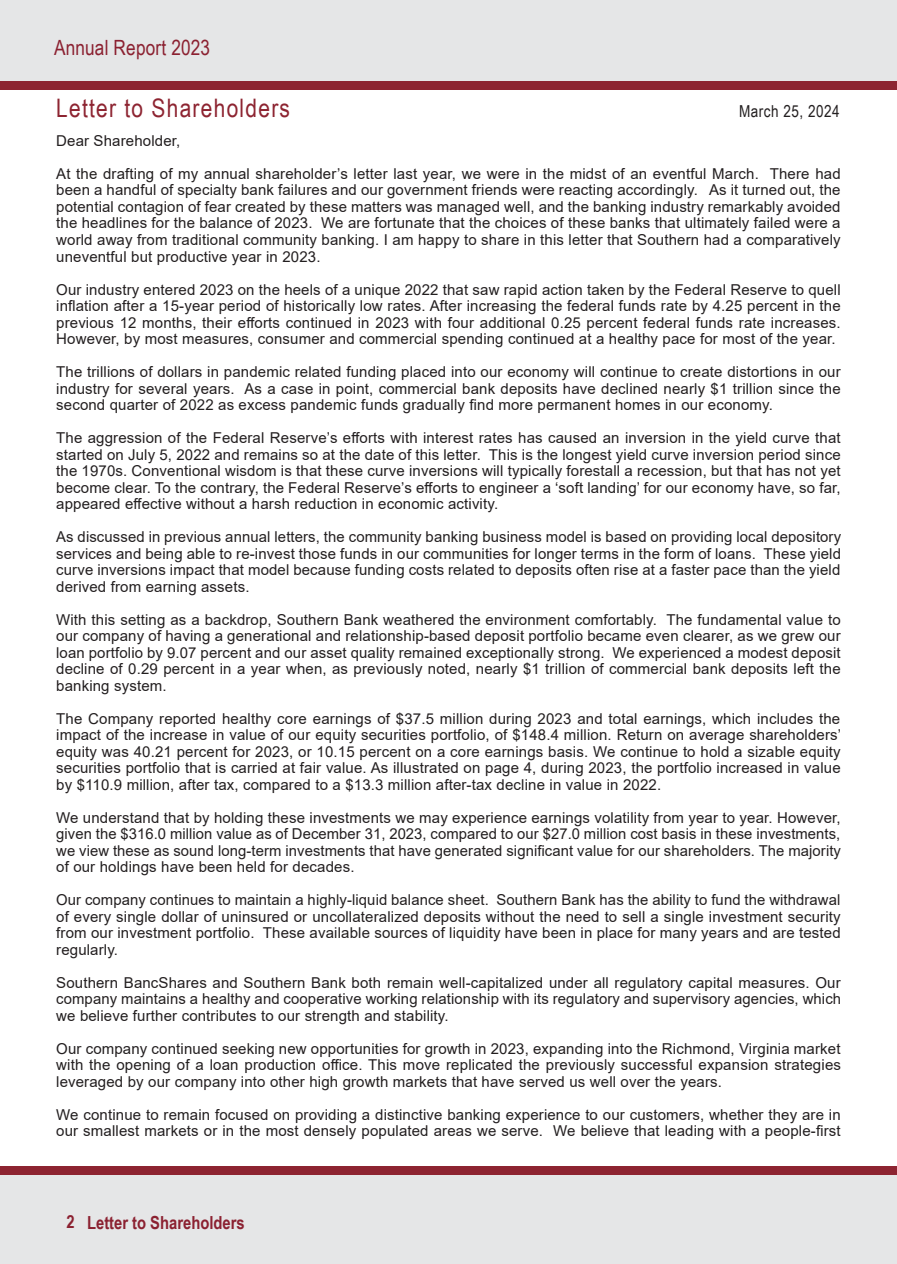
<style>
.page{position:relative;width:897px;height:1264px;background:#fff}
.page>*{position:absolute;margin:0;border:0;box-sizing:border-box;transform-origin:0 0}
.t1{font:25.5px "Arial Narrow";letter-spacing:.05em;color:#8d2431}
.t2{font:21px "Arial Narrow";letter-spacing:.01em;color:#8b2131}
.Chapter{font:700 18px "Arial Narrow";color:#8b2131}
.t3{font:16.5px "Arial Narrow";letter-spacing:.03em;color:#231f20}
.t4{font:15px/16.5px "Arial";letter-spacing:.01em;color:#231f20;text-align:justify}
</style>
<div class="page">
<div style="left:0;top:0;width:896px;height:81px;background:#e5e6e7"></div>
<div style="left:0;top:1174px;width:896px;height:90px;background:#e5e6e7"></div>
<div style="left:0;top:81px;width:896px;height:9px;background:#8d2431"></div>
<div style="left:0;top:1165px;width:896px;height:9px;background:#8d2431"></div>
<h2 class="t2" style="left:54px;top:33px;width:158px">Annual Report 2023</h2>
<p class="t1" style="left:56px;top:90px;width:235px">Letter to Shareholders</p>
<p class="t3" style="left:739px;top:99px;width:102px">March 25, 2024</p>
<p class="t4" style="left:56px;top:132px;width:126px">Dear Shareholder,</p>
<p class="t4" style="left:56px;top:165px;width:786px">At the drafting of my annual shareholder’s letter last year, we were in the midst of an eventful March. There had been a handful of specialty bank failures and our government friends were reacting accordingly. As it turned out, the potential contagion of fear created by these matters was managed well, and the banking industry remarkably avoided the headlines for the balance of 2023. We are fortunate that the choices of these banks that ultimately failed were a world away from traditional community banking. I am happy to share in this letter that Southern had a comparatively uneventful but productive year in 2023.</p>
<p class="t4" style="left:56px;top:281px;width:785px">Our industry entered 2023 on the heels of a unique 2022 that saw rapid action taken by the Federal Reserve to quell inflation after a 15-year period of historically low rates. After increasing the federal funds rate by 4.25 percent in the previous 12 months, their efforts continued in 2023 with four additional 0.25 percent federal funds rate increases.<br>However, by most measures, consumer and commercial spending continued at a healthy pace for most of the year.</p>
<p class="t4" style="left:56px;top:363px;width:785px">The trillions of dollars in pandemic related funding placed into our economy will continue to create distortions in our industry for several years. As a case in point, commercial bank deposits have declined nearly $1 trillion since the second quarter of 2022 as excess pandemic funds gradually find more permanent homes in our economy.</p>
<p class="t4" style="left:56px;top:429px;width:785px">The aggression of the Federal Reserve’s efforts with interest rates has caused an inversion in the yield curve that started on July 5, 2022 and remains so at the date of this letter. This is the longest yield curve inversion period since the 1970s. Conventional wisdom is that these curve inversions will typically forestall a recession, but that has not yet become clear. To the contrary, the Federal Reserve’s efforts to engineer a ‘soft landing’ for our economy have, so far, appeared effective without a harsh reduction in economic activity.</p>
<p class="t4" style="left:56px;top:528px;width:786px">As discussed in previous annual letters, the community banking business model is based on providing local depository services and being able to re-invest those funds in our communities for longer terms in the form of loans. These yield curve inversions impact that model because funding costs related to deposits often rise at a faster pace than the yield derived from earning assets.</p>
<p class="t4" style="left:56px;top:611px;width:785px">With this setting as a backdrop, Southern Bank weathered the environment comfortably. The fundamental value to our company of having a generational and relationship-based deposit portfolio became even clearer, as we grew our loan portfolio by 9.07 percent and our asset quality remained exceptionally strong. We experienced a modest deposit decline of 0.29 percent in a year when, as previously noted, nearly $1 trillion of commercial bank deposits left the banking system.</p>
<p class="t4" style="left:56px;top:710px;width:786px">The Company reported healthy core earnings of $37.5 million during 2023 and total earnings, which includes the impact of the increase in value of our equity securities portfolio, of $148.4 million. Return on average shareholders’ equity was 40.21 percent for 2023, or 10.15 percent on a core earnings basis. We continue to hold a sizable equity securities portfolio that is carried at fair value. As illustrated on page 4, during 2023, the portfolio increased in value by $110.9 million, after tax, compared to a $13.3 million after-tax decline in value in 2022.</p>
<p class="t4" style="left:56px;top:809px;width:786px">We understand that by holding these investments we may experience earnings volatility from year to year. However, given the $316.0 million value as of December 31, 2023, compared to our $27.0 million cost basis in these investments, we view these as sound long-term investments that have generated significant value for our shareholders. The majority of our holdings have been held for decades.</p>
<p class="t4" style="left:56px;top:891px;width:785px">Our company continues to maintain a highly-liquid balance sheet. Southern Bank has the ability to fund the withdrawal of every single dollar of uninsured or uncollateralized deposits without the need to sell a single investment security from our investment portfolio. These available sources of liquidity have been in place for many years and are tested regularly.</p>
<p class="t4" style="left:56px;top:974px;width:786px">Southern BancShares and Southern Bank both remain well-capitalized under all regulatory capital measures. Our company maintains a healthy and cooperative working relationship with its regulatory and supervisory agencies, which we believe further contributes to our strength and stability.</p>
<p class="t4" style="left:56px;top:1040px;width:786px">Our company continued seeking new opportunities for growth in 2023, expanding into the Richmond, Virginia market with the opening of a loan production office. This move replicated the previously successful expansion strategies leveraged by our company into other high growth markets that have served us well over the years.</p>
<p class="t4" style="left:56px;top:1106px;width:786px">We continue to remain focused on providing a distinctive banking experience to our customers, whether they are in our smallest markets or in the most densely populated areas we serve. We believe that leading with a people-first</p>
<p class="Chapter" style="left:66px;top:1208px;width:10px">2</p>
<p class="Chapter" style="left:87px;top:1208px;width:159px">Letter to Shareholders</p>
</div>
